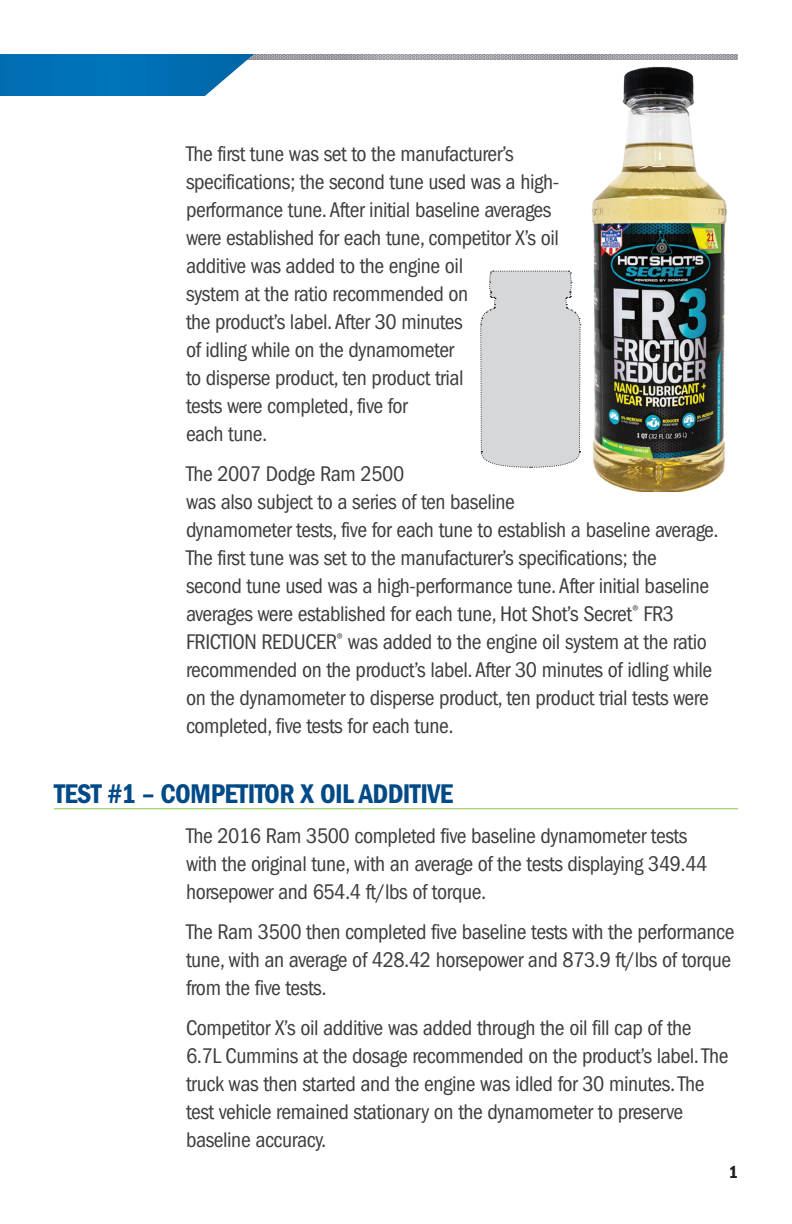
<style>
.page{position:relative;width:792px;height:1224px;background:#fff}
.page>*{position:absolute;margin:0;border:0;box-sizing:border-box;transform-origin:0 0}
.head1{font:600 condensed 28px "Franklin Gothic";letter-spacing:-.02em;color:#004a88}
.main1{font:condensed 22px/28px "Franklin Gothic";letter-spacing:-.02em;color:#3e3e3f}
.t1{font:600 condensed 18px "Franklin Gothic";color:#231f20}
</style>
<div class="page">
<img style="left:254px;top:54px;width:484px;height:6px">
<svg style="left:0;top:54px;width:254px;height:42px;background:#177cba"></svg>
<hr style="left:54px;top:808px;width:684px;height:1px;background:#8bc63e">
<svg style="left:480px;top:270px;width:101px;height:198px;background:#d6d7d9"></svg>
<img style="left:592px;top:66px;width:135px;height:426px">
<p class="main1" style="left:186px;top:139px;width:375px">The first tune was set to the manufacturer’s specifications; the second tune used was a high&shy;performance tune. After initial baseline averages were established for each tune, competitor X’s oil additive was added to the engine oil<br>system at the ratio recommended on<br>the product’s label. After 30 minutes<br>of idling while on the dynamometer<br>to disperse product, ten product trial<br>tests were completed, five for<br>each tune.</p>
<p class="main1" style="left:186px;top:459px;width:534px">The 2007 Dodge Ram 2500<br>was also subject to a series of ten baseline<br>dynamometer tests, five for each tune to establish a baseline average.<br>The first tune was set to the manufacturer’s specifications; the<br>second tune used was a high-performance tune. After initial baseline averages were established for each tune, Hot Shot’s Secret<sup>®</sup> FR3<br>FRICTION REDUCER<sup>®</sup> was added to the engine oil system at the ratio recommended on the product’s label. After 30 minutes of idling while on the dynamometer to disperse product, ten product trial tests were completed, five tests for each tune.</p>
<p class="head1" style="left:54px;top:777px;width:401px">TEST #1 – COMPETITOR X OIL ADDITIVE</p>
<p class="main1" style="left:186px;top:821px;width:523px">The 2016 Ram 3500 completed five baseline dynamometer tests with the original tune, with an average of the tests displaying 349.44 horsepower and 654.4 ft/lbs of torque.</p>
<p class="main1" style="left:186px;top:917px;width:550px">The Ram 3500 then completed five baseline tests with the performance tune, with an average of 428.42 horsepower and 873.9 ft/lbs of torque from the five tests.</p>
<p class="main1" style="left:186px;top:1013px;width:544px">Competitor X’s oil additive was added through the oil fill cap of the 6.7L Cummins at the dosage recommended on the product’s label. The truck was then started and the engine was idled for 30 minutes. The test vehicle remained stationary on the dynamometer to preserve baseline accuracy.</p>
<p class="t1" style="left:729px;top:1161px;width:11px">1</p>
</div>
